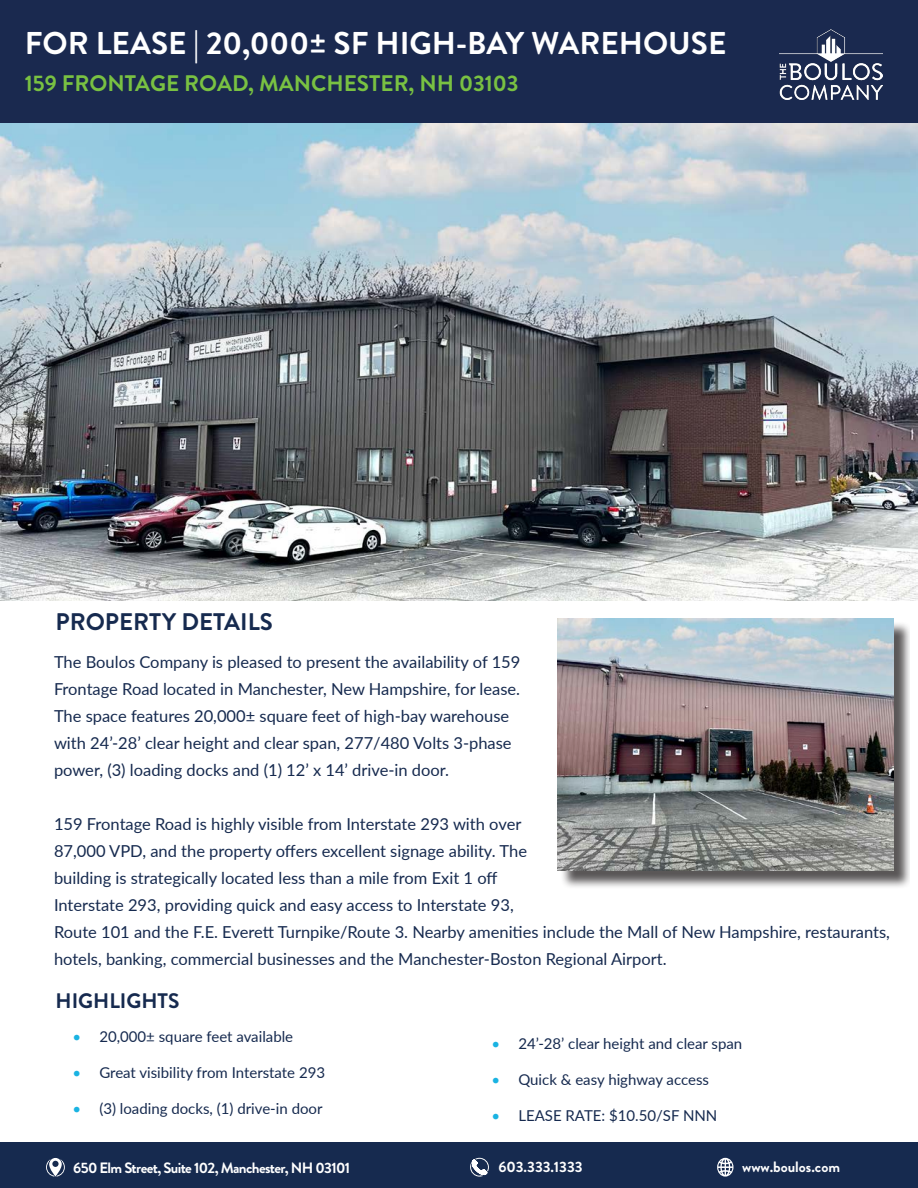
<style>
.page{position:relative;width:918px;height:1188px;background:#fff}
.page>*{position:absolute;margin:0;border:0;box-sizing:border-box;transform-origin:0 0}
.t1{font:700 31.5px "Brandon Grotesque";color:#fff}
.t2{font:700 24px "Brandon Grotesque";color:#162a4f}
.t3{font:700 22.5px "Brandon Grotesque";color:#79c142}
.t4{font:700 21px "Brandon Grotesque";color:#162a4f}
.t5{font:16.5px/27px "Lato";color:#162a4f}
.t6{font:15px "Lato";color:#162a4f}
.t7{font:700 15px "Brandon Grotesque";letter-spacing:-.04em;color:#fff}
.t8{font:700 15px "Brandon Grotesque";color:#fff}
.s1{color:#1ab3e2}
</style>
<div class="page">
<div style="left:0;top:1142px;width:918px;height:46px;background:#162a4f"></div>
<svg style="left:470px;top:1158px;width:19px;height:19px"></svg>
<svg style="left:717px;top:1158px;width:17px;height:19px"></svg>
<svg style="left:46px;top:1158px;width:19px;height:19px"></svg>
<div style="left:0;top:0;width:918px;height:124px;background:#1a294f"></div>
<img style="left:779px;top:30px;width:104px;height:70px">
<img style="left:0;top:124px;width:918px;height:476px">
<div style="left:560px;top:621px;width:349px;height:268px;background:#231f20;opacity:.75"></div>
<img style="left:558px;top:619px;width:336px;height:252px">
<p class="t1" style="left:25px;top:21px;width:703px">FOR LEASE | 20,000± SF HIGH-BAY WAREHOUSE</p>
<p class="t3" style="left:25px;top:68px;width:495px">159 FRONTAGE ROAD, MANCHESTER, NH 03103</p>
<p class="t2" style="left:56px;top:605px;width:219px">PROPERTY DETAILS</p>
<p class="t5" style="left:54px;top:648px;width:468px">The Boulos Company is pleased to present the availability of 159<br>Frontage Road located in Manchester, New Hampshire, for lease.<br>The space features 20,000± square feet of high-bay warehouse with 24’-28’ clear height and clear span, 277/480 Volts 3-phase power, (3) loading docks and (1) 12’ x 14’ drive-in door.</p>
<p class="t5" style="left:54px;top:810px;width:838px">159 Frontage Road is highly visible from Interstate 293 with over<br>87,000 VPD, and the property offers excellent signage ability. The<br>building is strategically located less than a mile from Exit 1 off<br>Interstate 293, providing quick and easy access to Interstate 93,<br>Route 101 and the F.E. Everett Turnpike/Route 3. Nearby amenities include the Mall of New Hampshire, restaurants, hotels, banking, commercial businesses and the Manchester-Boston Regional Airport.</p>
<p class="t4" style="left:56px;top:986px;width:126px">HIGHLIGHTS</p>
<p class="t6" style="left:72px;top:1026px;width:222px"><span class="s1">•</span> 20,000± square feet available</p>
<p class="t6" style="left:72px;top:1062px;width:254px"><span class="s1">•</span> Great visibility from Interstate 293</p>
<p class="t6" style="left:72px;top:1098px;width:252px"><span class="s1">•</span> (3) loading docks, (1) drive-in door</p>
<p class="t6" style="left:491px;top:1032px;width:252px"><span class="s1">•</span> 24’-28’ clear height and clear span</p>
<p class="t6" style="left:491px;top:1068px;width:219px"><span class="s1">•</span> Quick &amp; easy highway access</p>
<p class="t6" style="left:491px;top:1104px;width:228px"><span class="s1">•</span> LEASE RATE: $10.50/SF NNN</p>
<p class="t7" style="left:73px;top:1157px;width:279px">650 Elm Street, Suite 102, Manchester, NH 03101</p>
<p class="t8" style="left:498px;top:1157px;width:86px">603.333.1333</p>
<p class="t8" style="left:742px;top:1157px;width:99px">www.boulos.com</p>
</div>
